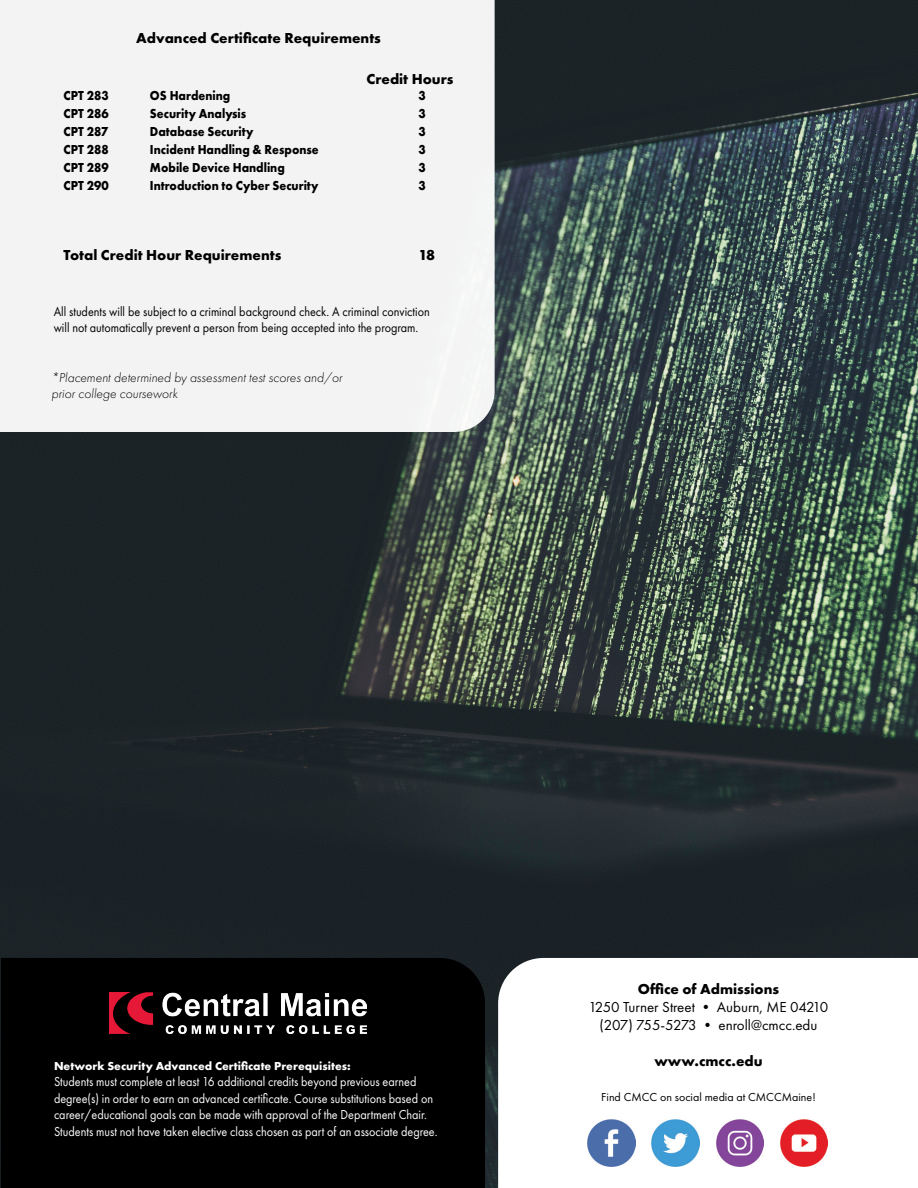
<style>
.page{position:relative;width:918px;height:1188px;background:#fff}
.page>*{position:absolute;margin:0;border:0;box-sizing:border-box;transform-origin:0 0}
.Semester_Headers{font:700 15px "Futura PT";color:#000}
.t1{font:15px "Futura PT";color:#000}
.Subheading_Text{font:13.5px/16.5px "Futura PT";color:#fff;scale:.9 1}
.Table_Text{font:700 13.5px "Futura PT";color:#000;scale:.9 1}
.Subheading_Text-2{font:13.5px/16.5px "Futura PT";color:#000;scale:.9 1}
.t2{font:italic 300 13.5px/16.2px "Futura PT";color:#000}
.t3{font:700 12px "Futura PT";color:#fff}
.t4{font:12px "Futura PT";color:#000}
</style>
<div class="page">
<img style="left:0;top:0;width:918px;height:1188px">
<div style="left:0;top:0;width:495px;height:432px;background:#f3f3f3"></div>
<div style="left:1px;top:958px;width:484px;height:230px;background:#000"></div>
<svg style="left:498px;top:958px;width:420px;height:230px"></svg>
<img style="left:588px;top:1119px;width:47px;height:48px">
<img style="left:652px;top:1119px;width:47px;height:48px">
<img style="left:716px;top:1119px;width:48px;height:48px">
<img style="left:780px;top:1119px;width:48px;height:48px">
<img style="left:110px;top:993px;width:257px;height:40px">
<p class="Semester_Headers" style="left:136px;top:28px;width:246px">Advanced Certificate Requirements</p>
<p class="Semester_Headers" style="left:367px;top:69px;width:89px">Credit Hours</p>
<p class="Table_Text" style="left:64px;top:87px;width:52px">CPT 283</p>
<p class="Table_Text" style="left:150px;top:87px;width:91px">OS Hardening</p>
<p class="Table_Text" style="left:418px;top:87px;width:10px">3</p>
<p class="Table_Text" style="left:64px;top:105px;width:52px">CPT 286</p>
<p class="Table_Text" style="left:150px;top:105px;width:109px">Security Analysis</p>
<p class="Table_Text" style="left:418px;top:105px;width:10px">3</p>
<p class="Table_Text" style="left:64px;top:123px;width:51px">CPT 287</p>
<p class="Table_Text" style="left:150px;top:123px;width:117px">Database Security</p>
<p class="Table_Text" style="left:418px;top:123px;width:10px">3</p>
<p class="Table_Text" style="left:64px;top:141px;width:52px">CPT 288</p>
<p class="Table_Text" style="left:150px;top:141px;width:189px">Incident Handling &amp; Response</p>
<p class="Table_Text" style="left:418px;top:141px;width:10px">3</p>
<p class="Table_Text" style="left:64px;top:158px;width:52px">CPT 289</p>
<p class="Table_Text" style="left:150px;top:158px;width:151px">Mobile Device Handling</p>
<p class="Table_Text" style="left:418px;top:158px;width:10px">3</p>
<p class="Table_Text" style="left:64px;top:176px;width:52px">CPT 290</p>
<p class="Table_Text" style="left:150px;top:176px;width:189px">Introduction to Cyber Security</p>
<p class="Table_Text" style="left:418px;top:176px;width:10px">3</p>
<p class="Semester_Headers" style="left:64px;top:245px;width:219px">Total Credit Hour Requirements</p>
<p class="Semester_Headers" style="left:418px;top:245px;width:18px">18</p>
<p class="Subheading_Text-2" style="left:54px;top:303px;width:419px">All students will be subject to a criminal background check. A criminal conviction will not automatically prevent a person from being accepted into the program.</p>
<p class="t2" style="left:51px;top:369px;width:292px">*Placement determined by assessment test scores and/or prior college coursework</p>
<p class="t3" style="left:54px;top:1058px;width:298px">Network Security Advanced Certificate Prerequisites:</p>
<p class="Subheading_Text" style="left:54px;top:1074px;width:428px">Students must complete at least 16 additional credits beyond previous earned degree(s) in order to earn an advanced certificate. Course substitutions based on career/educational goals can be made with approval of the Department Chair.<br>Students must not have taken elective class chosen as part of an associate degree.</p>
<p class="Semester_Headers" style="left:638px;top:979px;width:143px">Office of Admissions</p>
<p class="t1" style="left:589px;top:998px;width:241px">1250 Turner Street • Auburn, ME 04210</p>
<p class="t1" style="left:600px;top:1016px;width:219px">(207) 755-5273 • enroll@cmcc.edu</p>
<p class="Semester_Headers" style="left:654px;top:1051px;width:110px">www.cmcc.edu</p>
<p class="t4" style="left:601px;top:1090px;width:216px">Find CMCC on social media at CMCCMaine!</p>
</div>
